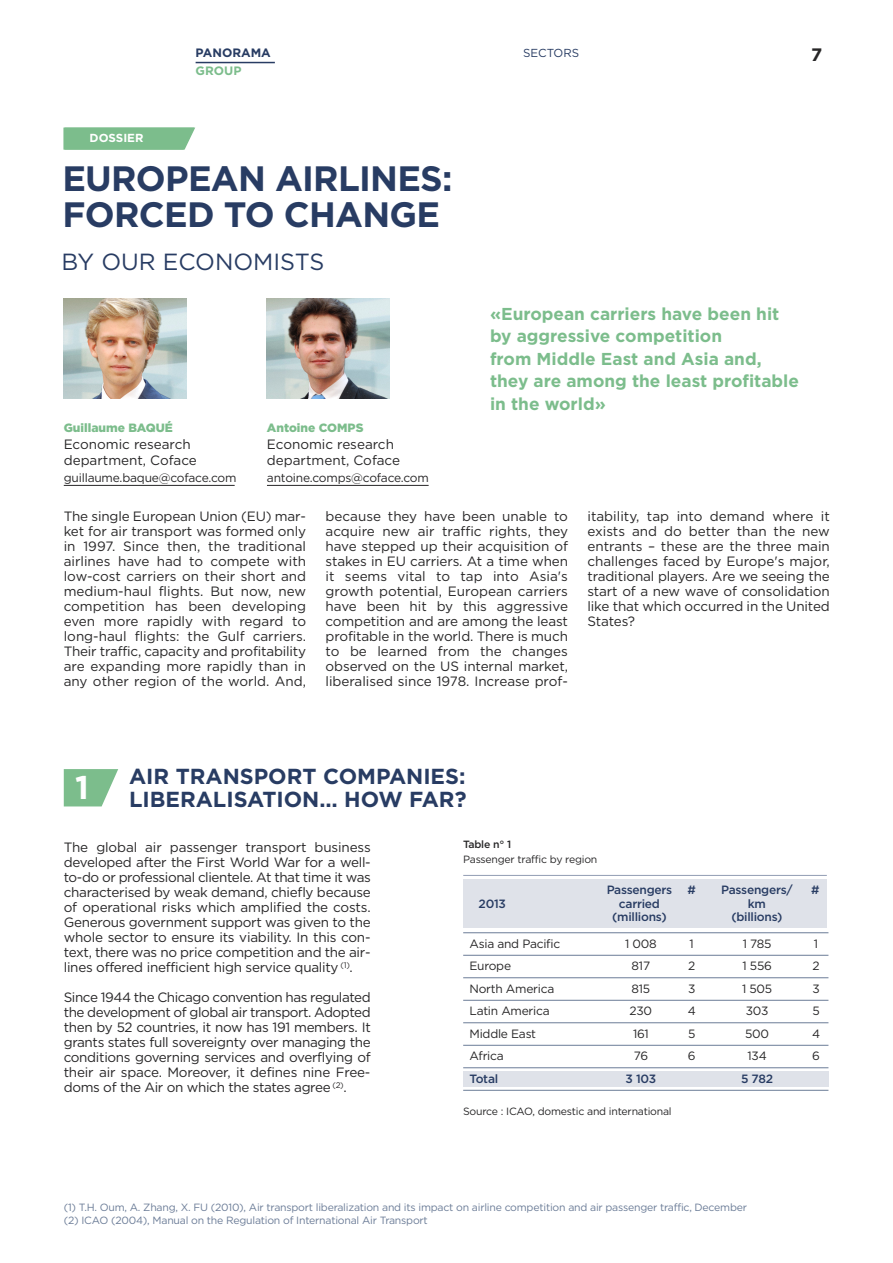
<style>
.page{position:relative;width:893px;height:1263px;background:#fff}
.page>*{position:absolute;margin:0;border:0;box-sizing:border-box;transform-origin:0 0}
.t1{font:700 35.25px/36px "Gotham";letter-spacing:-.02em;color:#283c63}
.t2{font:23.4px "Gotham";color:#283c63}
.t3{font:700 21.75px/22.2px "Gotham";color:#283c63;text-align:right}
.t4{font:700 18px "Gotham";color:#272627}
.t5{font:700 17.25px/22.5px "Gotham";color:#7cbd8c}
.t6{font:13.5px/15px "Gotham";letter-spacing:-.01em;color:#272627;text-align:justify}
.t7{font:700 12.15px "Gotham";color:#283c63}
.t8{font:700 12.15px "Gotham";color:#7cbd8c}
.t9{font:12px "Gotham";letter-spacing:-.02em;color:#272627}
.t10{font:500 12px "Gotham";letter-spacing:-.02em;color:#283c63}
.t11{font:900 12px "Gotham";color:#7cbd8c}
.t12{font:700 11.7px "Gotham";color:#fff}
.t13{font:11.55px "Gotham";color:#283c63}
.t14{font:10.5px/13.5px "Gotham";letter-spacing:-.02em;color:#6b7c97}
.t15{font:10.5px "Gotham";letter-spacing:-.02em;color:#272627}
.t16{font:500 10.5px "Gotham";letter-spacing:-.02em;color:#272627}
.s1{font-size:32.85px;color:#fff}
</style>
<div class="page">
<div style="left:463px;top:879px;width:364px;height:49px;background:#dfe2e9"></div>
<hr style="left:196px;top:62px;width:79px;height:1px;background:#283c63">
<div style="left:463px;top:1071px;width:365px;height:15px;background:#dfe2e9"></div>
<svg style="left:63px;top:128px;width:132px;height:22px;background:#82c091"></svg>
<img style="left:64px;top:299px;width:122px;height:99px">
<img style="left:267px;top:299px;width:123px;height:99px">
<hr style="left:64px;top:485px;width:171px;height:1px;background:#272627">
<hr style="left:267px;top:485px;width:162px;height:1px;background:#272627">
<hr style="left:463px;top:932px;width:365px;height:1px;background:#6b7c97">
<hr style="left:463px;top:955px;width:365px;height:1px;background:#6b7c97">
<hr style="left:463px;top:977px;width:365px;height:1px;background:#6b7c97">
<hr style="left:463px;top:1000px;width:365px;height:1px;background:#6b7c97">
<hr style="left:463px;top:1022px;width:365px;height:1px;background:#6b7c97">
<hr style="left:463px;top:1045px;width:365px;height:1px;background:#6b7c97">
<hr style="left:463px;top:1067px;width:365px;height:1px;background:#6b7c97">
<hr style="left:463px;top:1090px;width:365px;height:1px;background:#6b7c97">
<hr style="left:463px;top:875px;width:364px;height:1px;background:#919cb3">
<svg style="left:64px;top:769px;width:54px;height:37px;background:#8fc69d"></svg>
<p class="t7" style="left:196px;top:46px;width:77px">PANORAMA</p>
<p class="t13" style="left:523px;top:47px;width:58px">SECTORS</p>
<h3 class="t4" style="left:811px;top:44px;width:13px">7</h3>
<p class="t8" style="left:196px;top:64px;width:47px">GROUP</p>
<p class="t12" style="left:90px;top:131px;width:55px">DOSSIER</p>
<h1 class="t1" style="left:62px;top:161px;width:392px">EUROPEAN AIRLINES:<br>FORCED TO CHANGE</h1>
<h2 class="t2" style="left:61px;top:249px;width:265px">BY OUR ECONOMISTS</h2>
<p class="t5" style="left:490px;top:303px;width:311px">«European carriers have been hit by aggressive competition<br>from Middle East and Asia and, they are among the least profitable in the world»</p>
<p class="t11" style="left:64px;top:421px;width:111px">Guillaume BAQUÉ</p>
<p class="t6" style="left:64px;top:436px;width:135px;line-height:16.5px">Economic research department, Coface</p>
<p class="t9" style="left:64px;top:470px;width:174px">guillaume.baque@coface.com</p>
<p class="t11" style="left:267px;top:421px;width:98px">Antoine COMPS</p>
<p class="t6" style="left:267px;top:436px;width:135px;line-height:16.5px">Economic research department, Coface</p>
<p class="t9" style="left:267px;top:470px;width:163px">antoine.comps@coface.com</p>
<p class="t6" style="left:326px;top:509px;width:244px">because they have been unable to acquire new air traffic rights, they have stepped up their acquisition of stakes in EU carriers. At a time when it seems vital to tap into Asia's growth potential, European carriers have been hit by this aggressive competition and are among the least profitable in the world. There is much to be learned from the changes observed on the US internal market, liberalised since 1978. Increase prof-</p>
<p class="t6" style="left:587px;top:509px;width:244px">itability, tap into demand where it exists and do better than the new entrants – these are the three main challenges faced by Europe's major, traditional players. Are we seeing the start of a new wave of consolidation like that which occurred in the United States?</p>
<p class="t6" style="left:64px;top:509px;width:244px">The single European Union (EU) mar&shy;ket for air transport was formed only in 1997. Since then, the traditional airlines have had to compete with low-cost carriers on their short and medium-haul flights. But now, new competition has been developing even more rapidly with regard to long-haul flights: the Gulf carriers.<br>Their traffic, capacity and profitability are expanding more rapidly than in any other region of the world. And,</p>
<h3 class="t3" style="left:75px;top:766px;width:393px"><span class="s1">1</span> AIR TRANSPORT COMPANIES:<br>LIBERALISATION… HOW FAR?</h3>
<p class="t6" style="left:64px;top:840px;width:309px">The global air passenger transport business developed after the First World War for a well&shy;to-do or professional clientele. At that time it was characterised by weak demand, chiefly because of operational risks which amplified the costs.<br>Generous government support was given to the whole sector to ensure its viability. In this con&shy;text, there was no price competition and the air&shy;lines offered inefficient high service quality <sup>(1)</sup>.</p>
<p class="t6" style="left:64px;top:990px;width:309px">Since 1944 the Chicago convention has regulated the development of global air transport. Adopted then by 52 countries, it now has 191 members. It grants states full sovereignty over managing the conditions governing services and overflying of their air space. Moreover, it defines nine Free&shy;doms of the Air on which the states agree <sup>(2)</sup>.</p>
<p class="t16" style="left:463px;top:838px;width:50px">Table n° 1</p>
<p class="t15" style="left:463px;top:853px;width:136px">Passenger traffic by region</p>
<p class="t10" style="left:607px;top:883px;width:67px">Passengers</p>
<p class="t10" style="left:688px;top:883px;width:10px">#</p>
<p class="t10" style="left:721px;top:883px;width:73px">Passengers/</p>
<p class="t10" style="left:811px;top:883px;width:10px">#</p>
<p class="t10" style="left:479px;top:896px;width:29px">2013</p>
<p class="t10" style="left:619px;top:896px;width:43px">carried</p>
<p class="t10" style="left:748px;top:896px;width:20px">km</p>
<p class="t10" style="left:612px;top:910px;width:56px">(millions)</p>
<p class="t10" style="left:731px;top:910px;width:53px">(billions)</p>
<p class="t9" style="left:469px;top:936px;width:92px">Asia and Pacific</p>
<p class="t9" style="left:625px;top:936px;width:33px">1 008</p>
<p class="t9" style="left:690px;top:936px;width:6px">1</p>
<p class="t9" style="left:743px;top:936px;width:30px">1 785</p>
<p class="t9" style="left:814px;top:936px;width:6px">1</p>
<p class="t9" style="left:469px;top:959px;width:43px">Europe</p>
<p class="t9" style="left:632px;top:959px;width:20px">817</p>
<p class="t9" style="left:688px;top:959px;width:9px">2</p>
<p class="t9" style="left:742px;top:959px;width:31px">1 556</p>
<p class="t9" style="left:812px;top:959px;width:9px">2</p>
<p class="t9" style="left:469px;top:981px;width:86px">North America</p>
<p class="t9" style="left:632px;top:981px;width:20px">815</p>
<p class="t9" style="left:688px;top:981px;width:9px">3</p>
<p class="t9" style="left:742px;top:981px;width:32px">1 505</p>
<p class="t9" style="left:812px;top:981px;width:9px">3</p>
<p class="t9" style="left:469px;top:1004px;width:82px">Latin America</p>
<p class="t9" style="left:630px;top:1004px;width:24px">230</p>
<p class="t9" style="left:688px;top:1004px;width:10px">4</p>
<p class="t9" style="left:746px;top:1004px;width:24px">303</p>
<p class="t9" style="left:812px;top:1004px;width:9px">5</p>
<p class="t9" style="left:469px;top:1026px;width:68px">Middle East</p>
<p class="t9" style="left:633px;top:1026px;width:17px">161</p>
<p class="t9" style="left:688px;top:1026px;width:9px">5</p>
<p class="t9" style="left:745px;top:1026px;width:25px">500</p>
<p class="t9" style="left:812px;top:1026px;width:10px">4</p>
<p class="t9" style="left:469px;top:1049px;width:36px">Africa</p>
<p class="t9" style="left:634px;top:1049px;width:16px">76</p>
<p class="t9" style="left:688px;top:1049px;width:9px">6</p>
<p class="t9" style="left:747px;top:1049px;width:21px">134</p>
<p class="t9" style="left:812px;top:1049px;width:9px">6</p>
<p class="t10" style="left:469px;top:1071px;width:30px">Total</p>
<p class="t10" style="left:625px;top:1071px;width:32px">3 103</p>
<p class="t10" style="left:741px;top:1071px;width:34px">5 782</p>
<p class="t15" style="left:463px;top:1105px;width:210px">Source : ICAO, domestic and international</p>
<p class="t14" style="left:64px;top:1200px;width:685px">(1) T.H. Oum, A. Zhang, X. FU (2010), Air transport liberalization and its impact on airline competition and air passenger traffic, December (2) ICAO (2004), Manual on the Regulation of International Air Transport</p>
</div>
